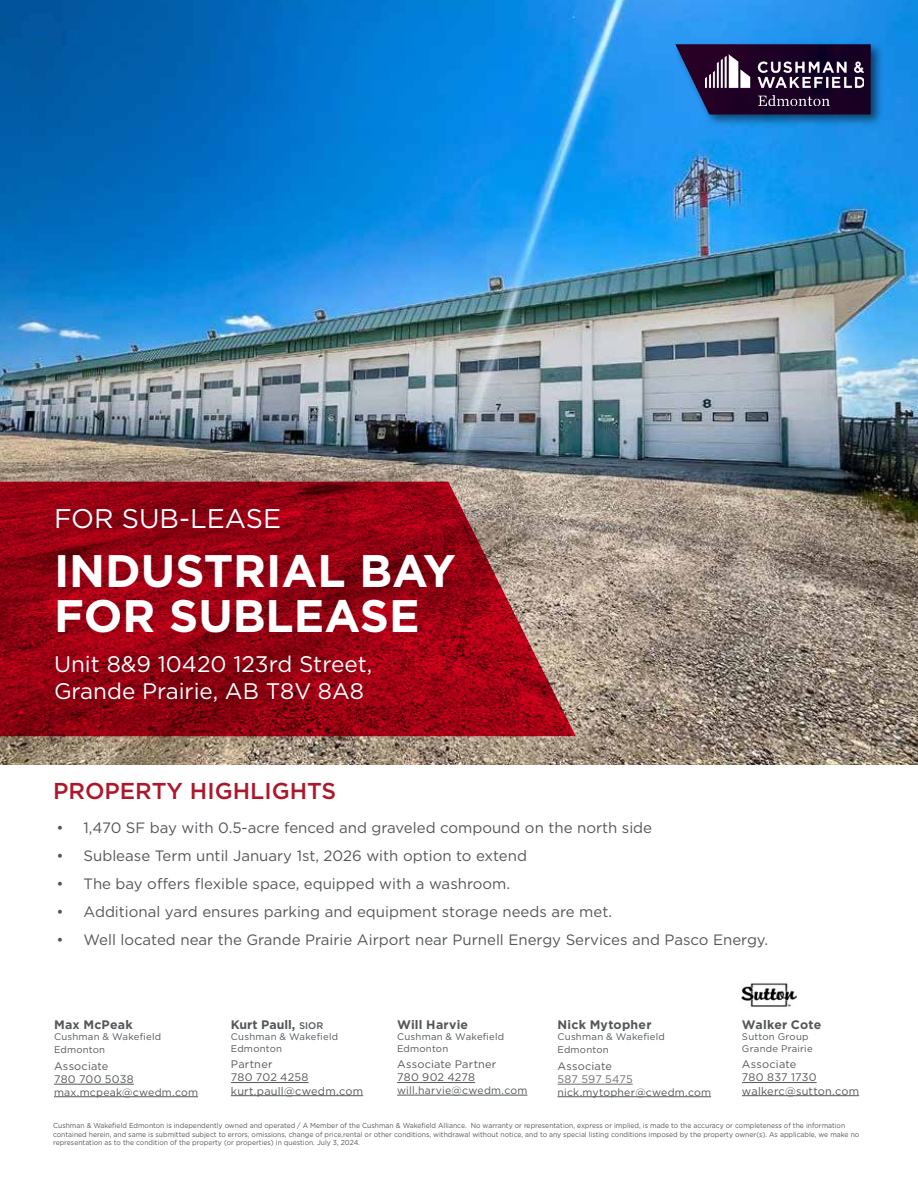
<style>
.page{position:relative;width:918px;height:1188px;background:#fff}
.page>*{position:absolute;margin:0;border:0;box-sizing:border-box;transform-origin:0 0}
.t1{font:700 45.6px/45px "Gotham";color:#fff}
.t2{font:27px "Gotham";color:#fff}
.t3{font:500 22.95px "Gotham";color:#ae172b}
.t4{font:22.5px/27px "Gotham";color:#fff}
.t5{font:15px "Gotham";color:#54575a}
.Broker_Name{font:700 12.3px "Gotham";letter-spacing:.015em;color:#54575a}
.Broker_Contact_Smaller{font:10.95px/13.2px "Gotham";letter-spacing:.015em;color:#54575a}
.Broker_Contact_Smaller-2{font:10.95px "Gotham";letter-spacing:.01em;color:#717272}
.Broker_Contact_Smaller-3{font:10.5px "Gotham";letter-spacing:.02em;color:#54575a}
.Broker_Contact_Smaller-4{font:9.6px/13.2px "Gotham";letter-spacing:.025em;color:#54575a}
.Broker_Name-2{font:9.6px/11.6px "Gotham";letter-spacing:.025em;color:#54575a}
.disclaimer{font:7.2px/8.7px "Gotham";color:#54575a;scale:.95 1}
.s1{font-weight:500;font-size:9.6px}
</style>
<div class="page">
<img style="left:0;top:0;width:918px;height:765px">
<svg style="left:0;top:482px;width:576px;height:254px;background:#960d1c"></svg>
<div style="left:673px;top:41px;width:211px;height:87px;background:#231f20;opacity:.6"></div>
<svg style="left:675px;top:44px;width:196px;height:70px;background:#212252"></svg>
<img style="left:705px;top:54px;width:159px;height:51px">
<hr style="left:54px;top:1084px;width:80px;height:1px;background:#54575a">
<hr style="left:54px;top:1096px;width:144px;height:1px;background:#54575a">
<hr style="left:742px;top:1082px;width:75px;height:1px;background:#54575a">
<hr style="left:742px;top:1095px;width:117px;height:1px;background:#54575a">
<hr style="left:231px;top:1082px;width:78px;height:1px;background:#54575a">
<hr style="left:231px;top:1095px;width:132px;height:1px;background:#54575a">
<hr style="left:397px;top:1082px;width:78px;height:1px;background:#54575a">
<hr style="left:397px;top:1095px;width:130px;height:1px;background:#54575a">
<hr style="left:558px;top:1084px;width:75px;height:1px;background:#717272">
<hr style="left:558px;top:1096px;width:153px;height:1px;background:#54575a">
<img style="left:741px;top:983px;width:55px;height:24px">
<p class="t2" style="left:54px;top:501px;width:229px">FOR SUB-LEASE</p>
<p class="t1" style="left:54px;top:549px;width:403px">INDUSTRIAL BAY<br>FOR SUBLEASE</p>
<p class="t4" style="left:54px;top:650px;width:320px">Unit 8&amp;9 10420 123rd Street,<br>Grande Prairie, AB T8V 8A8</p>
<p class="t3" style="left:53px;top:776px;width:285px">PROPERTY HIGHLIGHTS</p>
<p class="t5" style="left:57px;top:819px;width:597px">• 1,470 SF bay with 0.5-acre fenced and graveled compound on the north side</p>
<p class="t5" style="left:57px;top:846px;width:472px">• Sublease Term until January 1st, 2026 with option to extend</p>
<p class="t5" style="left:57px;top:874px;width:455px">• The bay offers flexible space, equipped with a washroom.</p>
<p class="t5" style="left:57px;top:902px;width:557px">• Additional yard ensures parking and equipment storage needs are met.</p>
<p class="t5" style="left:57px;top:930px;width:713px">• Well located near the Grande Prairie Airport near Purnell Energy Services and Pasco Energy.</p>
<p class="Broker_Name" style="left:54px;top:1016px;width:80px">Max McPeak</p>
<p class="Broker_Contact_Smaller-4" style="left:54px;top:1030px;width:109px">Cushman &amp; Wakefield<br>Edmonton</p>
<p class="Broker_Contact_Smaller" style="left:54px;top:1059px;width:56px">Associate</p>
<p class="Broker_Contact_Smaller" style="left:54px;top:1072px;width:81px">780 700 5038</p>
<p class="Broker_Contact_Smaller-3" style="left:54px;top:1085px;width:146px">max.mcpeak@cwedm.com</p>
<p class="Broker_Name" style="left:231px;top:1016px;width:94px">Kurt Paull, <span class="s1">SIOR</span></p>
<p class="Broker_Name-2" style="left:231px;top:1031px;width:109px">Cushman &amp; Wakefield<br>Edmonton</p>
<p class="Broker_Contact_Smaller" style="left:231px;top:1058px;width:134px">Partner<br>780 702 4258 kurt.paull@cwedm.com</p>
<p class="Broker_Name" style="left:397px;top:1016px;width:73px">Will Harvie</p>
<p class="Broker_Contact_Smaller-4" style="left:397px;top:1031px;width:109px;line-height:11.6px">Cushman &amp; Wakefield<br>Edmonton</p>
<p class="Broker_Contact_Smaller" style="left:397px;top:1058px;width:101px">Associate Partner<br>780 902 4278</p>
<p class="Broker_Contact_Smaller-3" style="left:397px;top:1084px;width:132px">will.harvie@cwedm.com</p>
<p class="Broker_Name" style="left:558px;top:1016px;width:96px">Nick Mytopher</p>
<p class="Broker_Contact_Smaller-4" style="left:558px;top:1030px;width:109px">Cushman &amp; Wakefield<br>Edmonton</p>
<p class="Broker_Contact_Smaller" style="left:558px;top:1059px;width:56px">Associate</p>
<p class="Broker_Contact_Smaller-2" style="left:558px;top:1072px;width:77px">587 597 5475</p>
<p class="Broker_Contact_Smaller-3" style="left:558px;top:1085px;width:155px">nick.mytopher@cwedm.com</p>
<p class="Broker_Name" style="left:742px;top:1016px;width:81px">Walker Cote</p>
<p class="Broker_Contact_Smaller-4" style="left:742px;top:1031px;width:72px;line-height:11.6px">Sutton Group<br>Grande Prairie</p>
<p class="Broker_Contact_Smaller" style="left:742px;top:1058px;width:56px">Associate</p>
<p class="Broker_Contact_Smaller" style="left:742px;top:1071px;width:76px">780 837 1730</p>
<p class="Broker_Contact_Smaller" style="left:742px;top:1084px;width:119px">walkerc@sutton.com</p>
<p class="disclaimer" style="left:53px;top:1121px;width:850px">Cushman &amp; Wakefield Edmonton is independently owned and operated / A Member of the Cushman &amp; Wakefield Alliance. No warranty or representation, express or implied, is made to the accuracy or completeness of the information contained herein, and same is submitted subject to errors, omissions, change of price,rental or other conditions, withdrawal without notice, and to any special listing conditions imposed by the property owner(s). As applicable, we make no representation as to the condition of the property (or properties) in question. July 3, 2024.</p>
</div>
